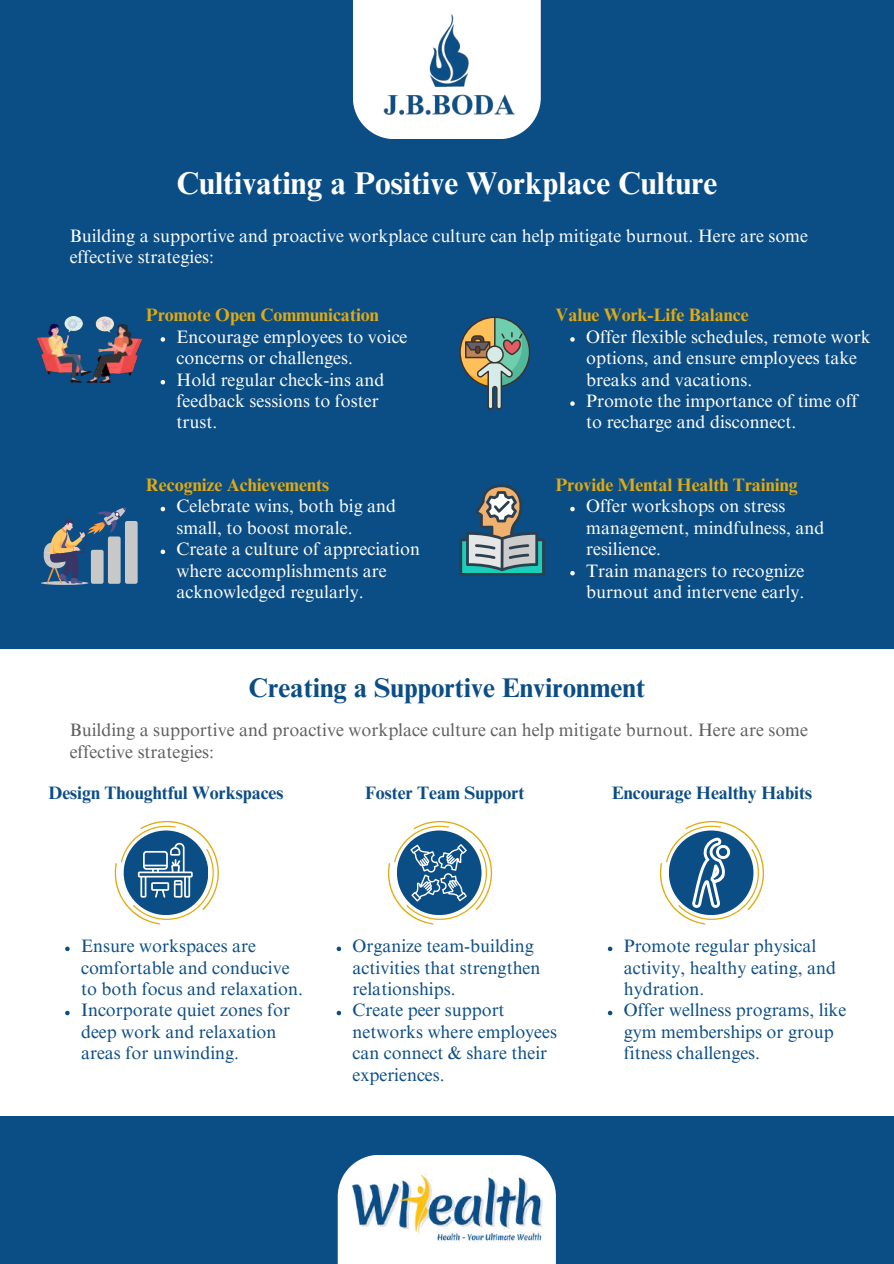
<style>
.page{position:relative;width:894px;height:1264px;background:#fff}
.page>*{position:absolute;margin:0;border:0;box-sizing:border-box;transform-origin:0 0}
.t1{font:700 31.5px "Times NRMT Pro";color:#fff}
.t2{font:700 27px "Times NRMT Pro";color:#0b4d85}
.t3{font:18px/21.3px "Times NRMT Pro";color:#fff}
.t4{font:18px/21.3px "Times NRMT Pro";color:#0b4d85}
.t5{font:18px/21.3px "Times NRMT Pro";color:#5e5f5f}
.t6{font:700 18px "Times NRMT Pro";color:#e1aa12}
.t7{font:700 18px "Times NRMT Pro";color:#0b4d85}
</style>
<div class="page">
<div style="left:0;top:0;width:893px;height:1263px;background:#0b4d85"></div>
<div style="left:337px;top:1154px;width:218px;height:109px;background:#fff"></div>
<img style="left:351px;top:1174px;width:192px;height:69px">
<svg style="left:353px;top:0;width:187px;height:139px;background:#e2eaf0"></svg>
<img style="left:362px;top:8px;width:169px;height:119px">
<div style="left:0;top:649px;width:893px;height:466px;background:#fff"></div>
<img style="left:38px;top:316px;width:103px;height:67px">
<svg style="left:459px;top:316px;width:71px;height:93px"></svg>
<svg style="left:459px;top:484px;width:85px;height:91px"></svg>
<hr style="left:41px;top:581px;width:47px;height:4px;background:#8099ae;border-radius:50%">
<svg style="left:43px;top:507px;width:95px;height:78px"></svg>
<svg style="left:114px;top:821px;width:105px;height:103px"></svg>
<svg style="left:388px;top:821px;width:104px;height:103px"></svg>
<svg style="left:659px;top:821px;width:104px;height:103px"></svg>
<svg style="left:160px;top:507px;width:5px;height:4px"></svg>
<svg style="left:160px;top:549px;width:5px;height:5px"></svg>
<svg style="left:570px;top:337px;width:4px;height:5px"></svg>
<svg style="left:570px;top:401px;width:4px;height:5px"></svg>
<svg style="left:570px;top:507px;width:4px;height:4px"></svg>
<svg style="left:570px;top:571px;width:4px;height:4px"></svg>
<svg style="left:160px;top:337px;width:5px;height:5px"></svg>
<svg style="left:160px;top:380px;width:5px;height:4px"></svg>
<svg style="left:65px;top:946px;width:5px;height:5px"></svg>
<svg style="left:65px;top:1010px;width:5px;height:5px"></svg>
<svg style="left:336px;top:946px;width:5px;height:5px"></svg>
<svg style="left:336px;top:1010px;width:5px;height:5px"></svg>
<svg style="left:607px;top:946px;width:5px;height:5px"></svg>
<svg style="left:607px;top:1010px;width:5px;height:5px"></svg>
<h1 class="t1" style="left:176px;top:172px;width:542px">Cultivating a Positive Workplace Culture</h1>
<p class="t3" style="left:70px;top:227px;width:739px">Building a supportive and proactive workplace culture can help mitigate burnout. Here are some effective strategies:</p>
<p class="t6" style="left:146px;top:308px;width:234px">Promote Open Communication</p>
<p class="t3" style="left:176px;top:328px;width:232px">Encourage employees to voice concerns or challenges.<br>Hold regular check-ins and feedback sessions to foster trust.</p>
<p class="t6" style="left:146px;top:478px;width:184px">Recognize Achievements</p>
<p class="t3" style="left:176px;top:498px;width:245px">Celebrate wins, both big and small, to boost morale.<br>Create a culture of appreciation where accomplishments are acknowledged regularly.</p>
<p class="t6" style="left:555px;top:308px;width:194px">Value Work-Life Balance</p>
<p class="t3" style="left:586px;top:328px;width:286px">Offer flexible schedules, remote work options, and ensure employees take breaks and vacations.<br>Promote the importance of time off to recharge and disconnect.</p>
<p class="t6" style="left:555px;top:478px;width:243px">Provide Mental Health Training</p>
<p class="t3" style="left:586px;top:498px;width:239px">Offer workshops on stress management, mindfulness, and resilience.<br>Train managers to recognize burnout and intervene early.</p>
<h2 class="t2" style="left:248px;top:678px;width:398px">Creating a Supportive Environment</h2>
<p class="t5" style="left:70px;top:721px;width:739px">Building a supportive and proactive workplace culture can help mitigate burnout. Here are some effective strategies:</p>
<p class="t7" style="left:48px;top:786px;width:236px">Design Thoughtful Workspaces</p>
<p class="t7" style="left:365px;top:786px;width:161px">Foster Team Support</p>
<p class="t7" style="left:611px;top:786px;width:201px">Encourage Healthy Habits</p>
<p class="t4" style="left:81px;top:937px;width:223px">Ensure workspaces are comfortable and conducive to both focus and relaxation.<br>Incorporate quiet zones for deep work and relaxation areas for unwinding.</p>
<p class="t4" style="left:352px;top:937px;width:206px">Organize team-building activities that strengthen relationships.<br>Create peer support networks where employees can connect &amp; share their experiences.</p>
<p class="t4" style="left:623px;top:937px;width:224px">Promote regular physical activity, healthy eating, and hydration.<br>Offer wellness programs, like gym memberships or group fitness challenges.</p>
</div>
